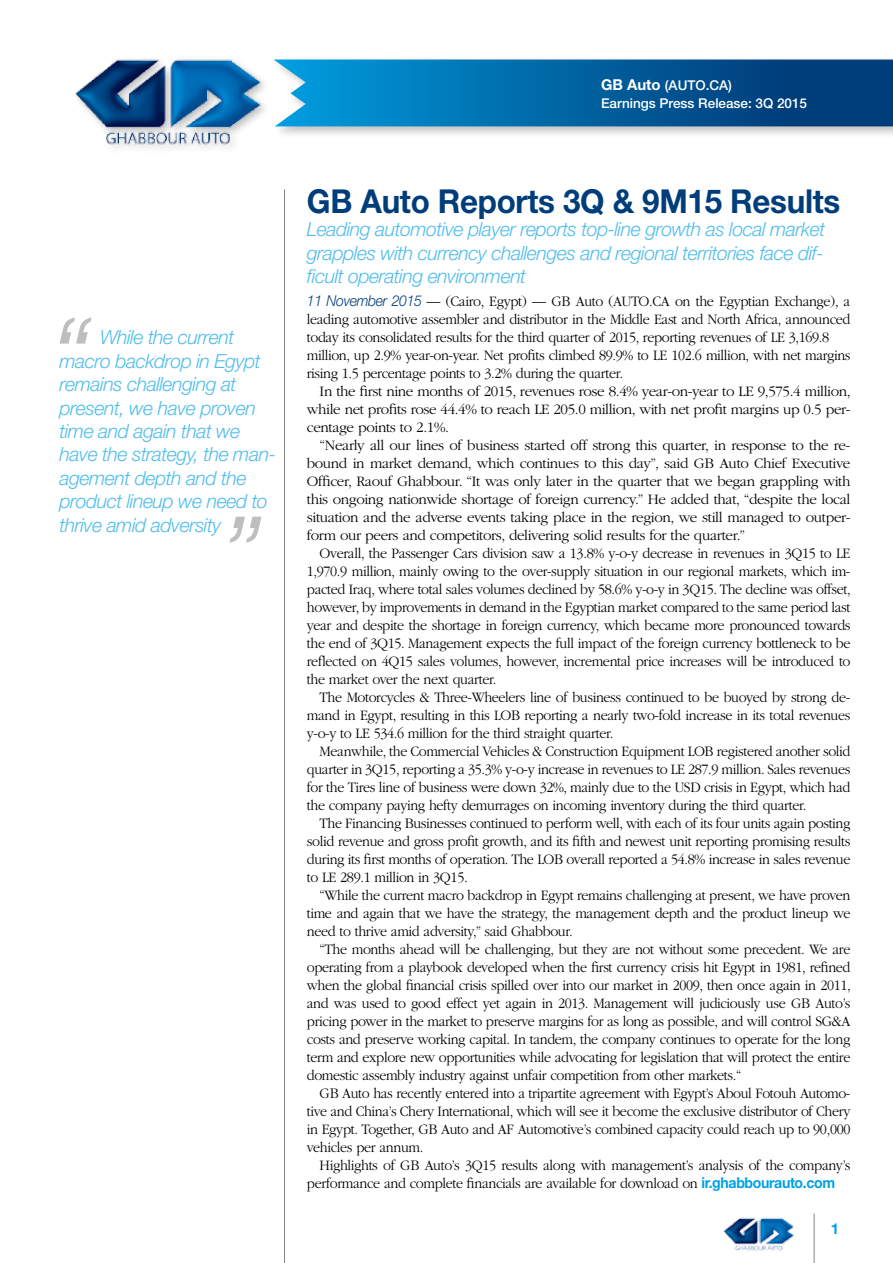
<style>
.page{position:relative;width:893px;height:1263px;background:#fff}
.page>*{position:absolute;margin:0;border:0;box-sizing:border-box;transform-origin:0 0}
.t1{font:700 33px "Helvetica Neue LT Std";letter-spacing:-.01em;color:#003d7b;scale:.95 1}
.t2{font:italic 300 19.5px/23.4px "Helvetica Neue LT Std";letter-spacing:-.025em;color:#4fbdec;text-align:justify}
.t3{font:300 15px/18px "ITC Garamond Std";letter-spacing:-.025em;color:#000;text-align:justify;scale:.94 1}
.t4{font:300 15px/18px "ITC Garamond Std";letter-spacing:-.025em;color:#000;text-align:justify}
.t5{font:700 15px "Helvetica Neue LT Std";color:#00a1e4}
.t6{font:500 13.5px/18px "Helvetica Neue LT Std";color:#fff}
.s1{font-weight:700;font-size:15px}
.s2{font-family:"Helvetica Neue LT Std";font-style:italic;color:#003d7b}
.s3{font-family:"Helvetica Neue LT Std";font-weight:700;color:#00a1e4}
</style>
<div class="page">
<div style="left:271px;top:56px;width:622px;height:83px;background:#000;opacity:.25"></div>
<svg style="left:294px;top:60px;width:599px;height:66px;background:#0162a1"></svg>
<hr style="left:814px;top:1213px;width:1px;height:50px;background:#808285">
<img style="left:75px;top:56px;width:219px;height:92px">
<img style="left:723px;top:1217px;width:71px;height:34px">
<hr style="left:284px;top:189px;width:1px;height:1074px;background:#808285">
<svg style="left:60px;top:317px;width:31px;height:27px"></svg>
<svg style="left:230px;top:517px;width:31px;height:26px"></svg>
<h2 class="t2" style="left:60px;top:326px;width:218px;text-align:left;text-indent:40px">While the current macro backdrop in Egypt remains challenging at present, we have proven time and again that we have the strategy, the man&shy;agement depth and the product lineup we need to thrive amid adversity</h2>
<p class="t6" style="left:601px;top:76px;width:208px"><span class="s1">GB Auto</span> (AUTO.CA)<br>Earnings Press Release: 3Q 2015</p>
<h1 class="t1" style="left:307px;top:181px;width:563px">GB Auto Reports 3Q &amp; 9M15 Results</h1>
<h2 class="t2" style="left:307px;top:217px;width:520px">Leading automotive player reports top-line growth as local market grapples with currency challenges and regional territories face dif&shy;ficult operating environment</h2>
<p class="t3" style="left:307px;top:292px;width:580px;text-align:left"><span class="s2">11 November 2015</span> — (Cairo, Egypt) — GB Auto (AUTO.CA on the Egyptian Exchange), a leading automotive assembler and distributor in the Middle East and North Africa, announced today its consolidated results for the third quarter of 2015, reporting revenues of LE 3,169.8 million, up 2.9% year-on-year. Net profits climbed 89.9% to LE 102.6 million, with net margins rising 1.5 percentage points to 3.2% during the quarter.</p>
<p class="t4" style="left:307px;top:382px;width:545px;text-indent:13px">In the first nine months of 2015, revenues rose 8.4% year-on-year to LE 9,575.4 million, while net profits rose 44.4% to reach LE 205.0 million, with net profit margins up 0.5 per&shy;centage points to 2.1%.</p>
<p class="t4" style="left:307px;top:436px;width:545px;text-indent:13px">“Nearly all our lines of business started off strong this quarter, in response to the re&shy;bound in market demand, which continues to this day”, said GB Auto Chief Executive Officer, Raouf Ghabbour. “It was only later in the quarter that we began grappling with this ongoing nationwide shortage of foreign currency.” He added that, “despite the local situation and the adverse events taking place in the region, we still managed to outper&shy;form our peers and competitors, delivering solid results for the quarter.”</p>
<p class="t3" style="left:307px;top:544px;width:580px;text-indent:13px">Overall, the Passenger Cars division saw a 13.8% y-o-y decrease in revenues in 3Q15 to LE 1,970.9 million, mainly owing to the over-supply situation in our regional markets, which im&shy;pacted Iraq, where total sales volumes declined by 58.6% y-o-y in 3Q15. The decline was offset, however, by improvements in demand in the Egyptian market compared to the same period last year and despite the shortage in foreign currency, which became more pronounced towards the end of 3Q15. Management expects the full impact of the foreign currency bottleneck to be reflected on 4Q15 sales volumes, however, incremental price increases will be introduced to the market over the next quarter.</p>
<p class="t3" style="left:307px;top:688px;width:580px;text-indent:13px">The Motorcycles &amp; Three-Wheelers line of business continued to be buoyed by strong de&shy;mand in Egypt, resulting in this LOB reporting a nearly two-fold increase in its total revenues y-o-y to LE 534.6 million for the third straight quarter.</p>
<p class="t3" style="left:307px;top:742px;width:580px;text-indent:13px">Meanwhile, the Commercial Vehicles &amp; Construction Equipment LOB registered another solid quarter in 3Q15, reporting a 35.3% y-o-y increase in revenues to LE 287.9 million. Sales revenues for the Tires line of business were down 32%, mainly due to the USD crisis in Egypt, which had the company paying hefty demurrages on incoming inventory during the third quarter.</p>
<p class="t3" style="left:307px;top:814px;width:580px;text-indent:13px">The Financing Businesses continued to perform well, with each of its four units again posting solid revenue and gross profit growth, and its fifth and newest unit reporting promising results during its first months of operation. The LOB overall reported a 54.8% increase in sales revenue to LE 289.1 million in 3Q15.</p>
<p class="t3" style="left:307px;top:886px;width:580px;text-indent:13px">“While the current macro backdrop in Egypt remains challenging at present, we have proven time and again that we have the strategy, the management depth and the product lineup we need to thrive amid adversity,” said Ghabbour.</p>
<p class="t3" style="left:307px;top:940px;width:580px;text-indent:13px">“The months ahead will be challenging, but they are not without some precedent. We are operating from a playbook developed when the first currency crisis hit Egypt in 1981, refined when the global financial crisis spilled over into our market in 2009, then once again in 2011, and was used to good effect yet again in 2013. Management will judiciously use GB Auto’s pricing power in the market to preserve margins for as long as possible, and will control SG&amp;A costs and preserve working capital. In tandem, the company continues to operate for the long term and explore new opportunities while advocating for legislation that will protect the entire domestic assembly industry against unfair competition from other markets.“</p>
<p class="t3" style="left:307px;top:1084px;width:580px;text-indent:13px">GB Auto has recently entered into a tripartite agreement with Egypt’s Aboul Fotouh Automo&shy;tive and China’s Chery International, which will see it become the exclusive distributor of Chery in Egypt. Together, GB Auto and AF Automotive’s combined capacity could reach up to 90,000 vehicles per annum.</p>
<p class="t3" style="left:307px;top:1156px;width:580px;text-indent:13px">Highlights of GB Auto’s 3Q15 results along with management’s analysis of the company’s performance and complete financials are available for download on <span class="s3">ir.ghabbourauto.com</span></p>
<p class="t5" style="left:831px;top:1220px;width:10px">1</p>
</div>
